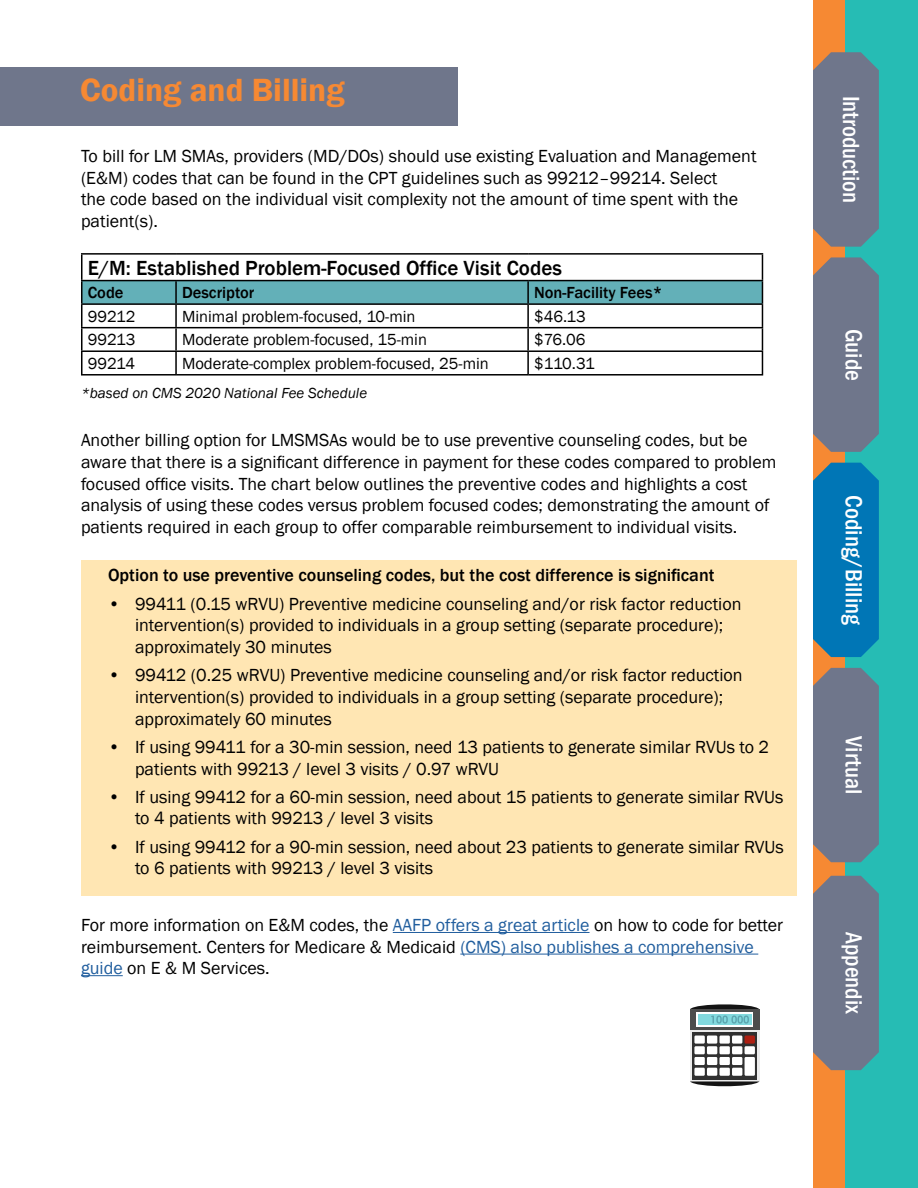
<style>
.page{position:relative;width:918px;height:1188px;background:#fff}
.page>*{position:absolute;margin:0;border:0;box-sizing:border-box;transform-origin:0 0}
.t1{font:600 33px "Franklin Gothic";color:#f68933}
.t2{font:500 condensed 24px "Franklin Gothic";color:#fff}
.t3{font:500 21px "Franklin Gothic";color:#000}
.t4{font:18px/21.6px "Franklin Gothic";color:#000}
.t5{font:500 18px "Franklin Gothic";color:#000}
.t6{font:16.5px "Franklin Gothic";color:#000}
.t7{font:500 16.5px "Franklin Gothic";color:#000}
.t8{font:italic 15px "Franklin Gothic";color:#000}
.s1{color:#215e9e}
</style>
<div class="page">
<div style="left:81px;top:560px;width:716px;height:335px;background:#ffe6b3"></div>
<div style="left:813px;top:0;width:53px;height:1188px;background:#f68933"></div>
<div style="left:846px;top:0;width:72px;height:1188px;background:#26bcb4"></div>
<div style="left:813px;top:52px;width:66px;height:195px;background:#6f768b"></div>
<div style="left:813px;top:257px;width:66px;height:195px;background:#6f768b"></div>
<div style="left:813px;top:463px;width:66px;height:194px;background:#0076b6"></div>
<div style="left:813px;top:668px;width:66px;height:194px;background:#6f768b"></div>
<div style="left:813px;top:876px;width:66px;height:194px;background:#6f768b"></div>
<hr style="left:393px;top:932px;width:197px;height:1px;background:#215e9e">
<hr style="left:460px;top:954px;width:298px;height:1px;background:#215e9e">
<hr style="left:81px;top:975px;width:42px;height:1px;background:#215e9e">
<hr style="left:81px;top:253px;width:95px;height:2px;background:#000">
<hr style="left:176px;top:253px;width:352px;height:2px;background:#000">
<hr style="left:528px;top:253px;width:235px;height:2px;background:#000">
<svg style="left:81px;top:255px;width:682px;height:119px"></svg>
<hr style="left:81px;top:374px;width:95px;height:2px;background:#000">
<hr style="left:176px;top:374px;width:352px;height:2px;background:#000">
<hr style="left:528px;top:374px;width:235px;height:2px;background:#000">
<div style="left:0;top:68px;width:458px;height:58px;background:#6f768b"></div>
<svg style="left:690px;top:1030px;width:69px;height:51px"></svg>
<svg style="left:692px;top:1032px;width:65px;height:47px"></svg>
<svg style="left:690px;top:1004px;width:69px;height:5px"></svg>
<div style="left:690px;top:1009px;width:69px;height:21px;background:#4d4d4d"></div>
<div style="left:696px;top:1012px;width:57px;height:15px;background:#fff"></div>
<div style="left:698px;top:1014px;width:53px;height:11px;background:#82d9de"></div>
<div style="left:694px;top:1068px;width:11px;height:8px;background:#fff"></div>
<div style="left:732px;top:1068px;width:10px;height:8px;background:#fff"></div>
<div style="left:719px;top:1068px;width:11px;height:8px;background:#fff"></div>
<div style="left:707px;top:1068px;width:10px;height:8px;background:#fff"></div>
<div style="left:694px;top:1057px;width:11px;height:8px;background:#fff"></div>
<div style="left:745px;top:1057px;width:10px;height:19px;background:#fff"></div>
<div style="left:732px;top:1057px;width:10px;height:8px;background:#fff"></div>
<div style="left:719px;top:1057px;width:11px;height:8px;background:#fff"></div>
<div style="left:707px;top:1057px;width:10px;height:8px;background:#fff"></div>
<div style="left:694px;top:1046px;width:11px;height:8px;background:#fff"></div>
<div style="left:745px;top:1046px;width:10px;height:8px;background:#fff"></div>
<div style="left:732px;top:1046px;width:10px;height:8px;background:#fff"></div>
<div style="left:719px;top:1046px;width:11px;height:8px;background:#fff"></div>
<div style="left:707px;top:1046px;width:10px;height:8px;background:#fff"></div>
<div style="left:694px;top:1036px;width:11px;height:8px;background:#fff"></div>
<div style="left:745px;top:1036px;width:10px;height:8px;background:#ad1f12"></div>
<div style="left:732px;top:1036px;width:10px;height:8px;background:#fff"></div>
<div style="left:719px;top:1036px;width:11px;height:8px;background:#fff"></div>
<div style="left:707px;top:1036px;width:10px;height:8px;background:#fff"></div>
<svg style="left:690px;top:1081px;width:69px;height:6px"></svg>
<svg style="left:711px;top:1016px;width:38px;height:8px"></svg>
<h1 class="t1" style="left:80px;top:69px;width:266px">Coding and Billing</h1>
<p class="t4" style="left:81px;top:146px;width:677px">To bill for LM SMAs, providers (MD/DOs) should use existing Evaluation and Management (E&amp;M) codes that can be found in the CPT guidelines such as 99212–99214. Select<br>the code based on the individual visit complexity not the amount of time spent with the patient(s).</p>
<p class="t3" style="left:88px;top:255px;width:476px">E/M: Established Problem-Focused Office Visit Codes</p>
<p class="t7" style="left:88px;top:282px;width:37px">Code</p>
<p class="t7" style="left:182px;top:282px;width:74px">Descriptor</p>
<p class="t7" style="left:534px;top:282px;width:130px">Non-Facility Fees*</p>
<p class="t6" style="left:88px;top:306px;width:49px">99212</p>
<p class="t6" style="left:182px;top:306px;width:235px">Minimal problem-focused, 10-min</p>
<p class="t6" style="left:534px;top:306px;width:53px">$46.13</p>
<p class="t6" style="left:88px;top:329px;width:49px">99213</p>
<p class="t6" style="left:182px;top:329px;width:246px">Moderate problem-focused, 15-min</p>
<p class="t6" style="left:534px;top:329px;width:53px">$76.06</p>
<p class="t6" style="left:88px;top:353px;width:49px">99214</p>
<p class="t6" style="left:182px;top:353px;width:308px">Moderate-complex problem-focused, 25-min</p>
<p class="t6" style="left:534px;top:353px;width:62px">$110.31</p>
<p class="t8" style="left:81px;top:383px;width:288px">*based on CMS 2020 National Fee Schedule</p>
<p class="t4" style="left:81px;top:430px;width:697px">Another billing option for LMSMSAs would be to use preventive counseling codes, but be aware that there is a significant difference in payment for these codes compared to problem focused office visits. The chart below outlines the preventive codes and highlights a cost analysis of using these codes versus problem focused codes; demonstrating the amount of patients required in each group to offer comparable reimbursement to individual visits.</p>
<p class="t5" style="left:108px;top:564px;width:608px">Option to use preventive counseling codes, but the cost difference is significant</p>
<p class="t4" style="left:135px;top:593px;width:608px;text-indent:-27px">• 99411 (0.15 wRVU) Preventive medicine counseling and/or risk factor reduction intervention(s) provided to individuals in a group setting (separate procedure); approximately 30 minutes</p>
<p class="t4" style="left:135px;top:665px;width:609px;text-indent:-27px">• 99412 (0.25 wRVU) Preventive medicine counseling and/or risk factor reduction intervention(s) provided to individuals in a group setting (separate procedure); approximately 60 minutes</p>
<p class="t4" style="left:135px;top:737px;width:636px;text-indent:-27px">• If using 99411 for a 30-min session, need 13 patients to generate similar RVUs to 2 patients with 99213 / level 3 visits / 0.97 wRVU</p>
<p class="t4" style="left:135px;top:786px;width:650px;text-indent:-27px">• If using 99412 for a 60-min session, need about 15 patients to generate similar RVUs to 4 patients with 99213 / level 3 visits</p>
<p class="t4" style="left:135px;top:836px;width:650px;text-indent:-27px">• If using 99412 for a 90-min session, need about 23 patients to generate similar RVUs to 6 patients with 99213 / level 3 visits</p>
<p class="t4" style="left:81px;top:915px;width:704px">For more information on E&amp;M codes, the <span class="s1">AAFP offers a great article</span> on how to code for better reimbursement. Centers for Medicare &amp; Medicaid <span class="s1">(CMS) also publishes a comprehensive guide</span> on E &amp; M Services.</p>
<h2 class="t2" style="left:867px;top:96px;width:109px;rotate:90deg">Introduction</h2>
<h2 class="t2" style="left:870px;top:329px;width:53px;rotate:90deg">Guide</h2>
<h2 class="t2" style="left:870px;top:495px;width:131px;rotate:90deg">Coding/Billing</h2>
<h2 class="t2" style="left:870px;top:736px;width:59px;rotate:90deg">Virtual</h2>
<h2 class="t2" style="left:870px;top:932px;width:84px;rotate:90deg">Appendix</h2>
</div>
